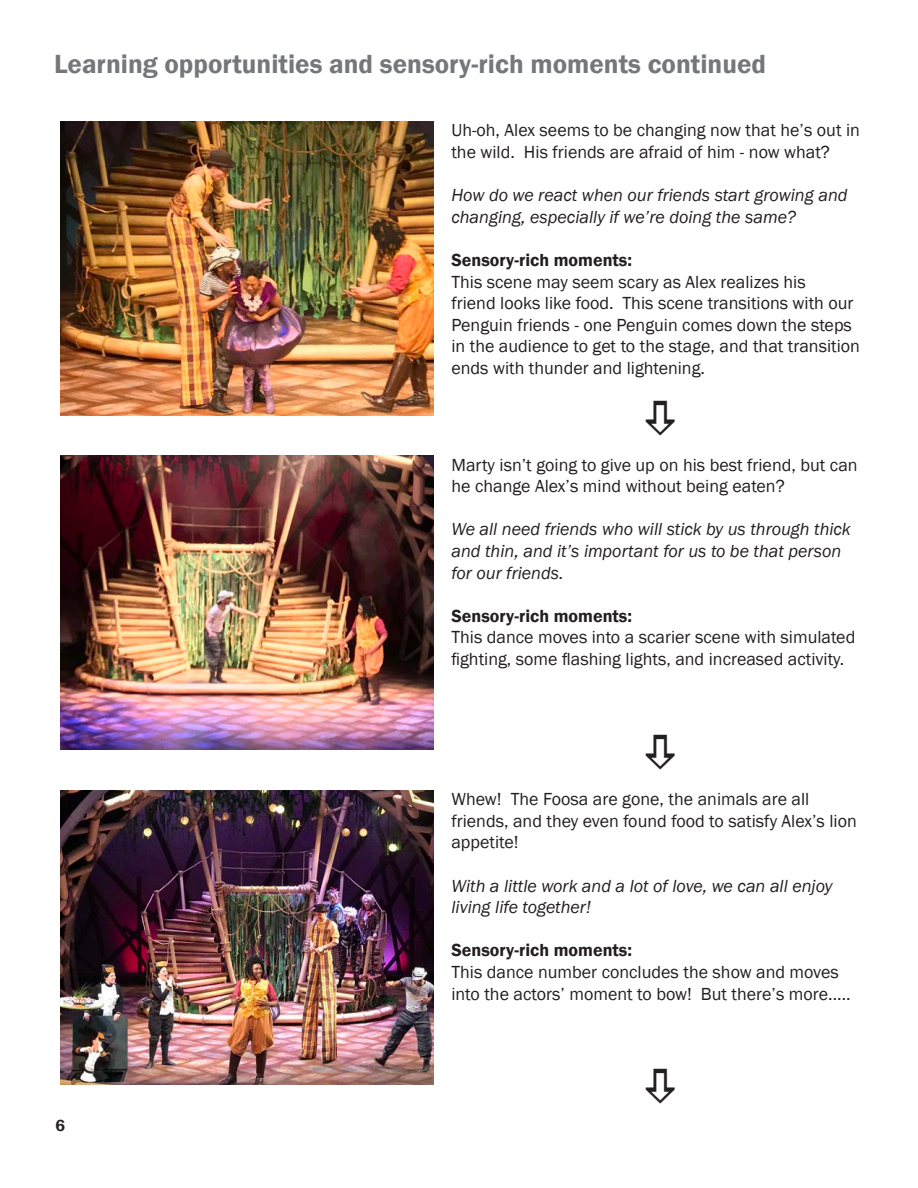
<style>
.page{position:relative;width:918px;height:1188px;background:#fff}
.page>*{position:absolute;margin:0;border:0;box-sizing:border-box;transform-origin:0 0}
.t1{font:600 27px "Franklin Gothic";color:#75777b}
.t2{font:18px/21.6px "Franklin Gothic";color:#231f20}
.t3{font:italic 18px/21.6px "Franklin Gothic";color:#231f20}
.t4{font:600 18px "Franklin Gothic";color:#231f20}
.t5{font:600 16.5px "Franklin Gothic";color:#231f20}
</style>
<div class="page">
<img style="left:60px;top:122px;width:374px;height:293px">
<img style="left:60px;top:455px;width:374px;height:294px">
<img style="left:60px;top:791px;width:374px;height:293px">
<p class="t1" style="left:54px;top:47px;width:714px">Learning opportunities and sensory-rich moments continued</p>
<p class="t2" style="left:451px;top:120px;width:410px">Uh-oh, Alex seems to be changing now that he’s out in the wild. His friends are afraid of him - now what?</p>
<p class="t3" style="left:451px;top:185px;width:398px">How do we react when our friends start growing and changing, especially if we’re doing the same?</p>
<p class="t4" style="left:451px;top:249px;width:182px">Sensory-rich moments:</p>
<p class="t2" style="left:451px;top:271px;width:410px">This scene may seem scary as Alex realizes his<br>friend looks like food. This scene transitions with our Penguin friends - one Penguin comes down the steps in the audience to get to the stage, and that transition ends with thunder and lightening.</p>
<p class="t2" style="left:451px;top:454px;width:408px">Marty isn’t going to give up on his best friend, but can he change Alex’s mind without being eaten?</p>
<p class="t3" style="left:451px;top:519px;width:401px">We all need friends who will stick by us through thick and thin, and it’s important for us to be that person for our friends.</p>
<p class="t4" style="left:451px;top:605px;width:182px">Sensory-rich moments:</p>
<p class="t2" style="left:451px;top:627px;width:405px">This dance moves into a scarier scene with simulated fighting, some flashing lights, and increased activity.</p>
<p class="t5" style="left:56px;top:1115px;width:11px">6</p>
<p class="t2" style="left:451px;top:789px;width:407px">Whew! The Foosa are gone, the animals are all friends, and they even found food to satisfy Alex’s lion appetite!</p>
<p class="t3" style="left:451px;top:875px;width:383px">With a little work and a lot of love, we can all enjoy living life together!</p>
<p class="t4" style="left:451px;top:939px;width:182px">Sensory-rich moments:</p>
<p class="t2" style="left:451px;top:962px;width:401px">This dance number concludes the show and moves into the actors’ moment to bow! But there’s more.....</p>
</div>
